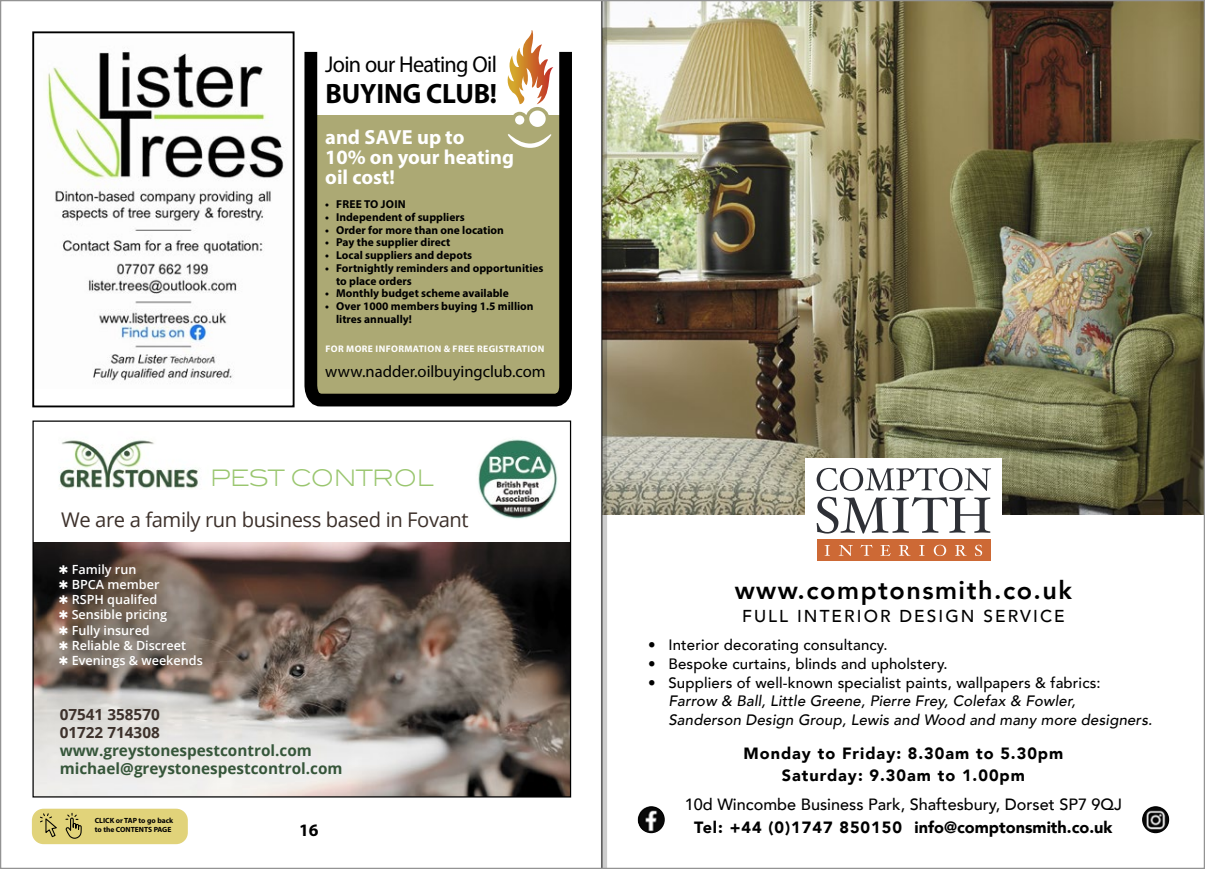
<style>
.page{position:relative;width:1205px;height:869px;background:#fff}
.page>*{position:absolute;margin:0;border:0;box-sizing:border-box;transform-origin:0 0}
.t1{font:700 28px "Myriad Pro";letter-spacing:-.005em;color:#000}
.t2{font:800 25.25px "Avenir";letter-spacing:.06em;color:#000}
.t3{font:23px "Myriad Pro";letter-spacing:-.03em;color:#000}
.t4{font:300 22.75px "Blair ITC Std";letter-spacing:-.03em;color:#9ac66f}
.t5{font:700 20.38px/20.4px "Myriad Pro";color:#fff}
.t6{font:20.25px "Open Sans";letter-spacing:-.02em;color:#3d312b}
.t7{font:700 17.5px "Myriad Pro";color:#000}
.t8{font:500 17.25px "Avenir";letter-spacing:.12em;color:#000}
.t9{font:16.62px "Myriad Pro";color:#000}
.t10{font:900 16.25px/22.5px "Avenir";letter-spacing:.06em;color:#000;text-align:center}
.t11{font:500 16.25px "Avenir";color:#000}
.t12{font:900 16.25px "Avenir";color:#000}
.t13{font:700 15.25px/17.9px "Open Sans";color:#36563a}
.t14{font:700 15.25px/17.9px "Open Sans";color:#3d312b}
.t15{font:500 15px "Avenir";letter-spacing:.01em;color:#000}
.t16{font:italic 500 15px/18.8px "Avenir";letter-spacing:.01em;color:#000}
.t17{font:600 12.62px/15.1px "Open Sans";color:#fff}
.t18{font:700 11.5px/12.8px "Myriad Pro";color:#000}
.t19{font:700 11.5px "Myriad Pro";letter-spacing:.02em;color:#000}
.t20{font:700 9.62px "Myriad Pro";letter-spacing:.04em;color:#fff}
.t21{font:700 7.5px/8.8px "Myriad Pro";color:#000}
</style>
<div class="page">
<img style="left:607px;top:2px;width:596px;height:512px">
<div style="left:806px;top:458px;width:196px;height:100px;background:#fff"></div>
<div style="left:817px;top:539px;width:174px;height:21px;background:#cd6935"></div>
<svg style="left:824px;top:544px;width:158px;height:11px"></svg>
<svg style="left:816px;top:496px;width:174px;height:37px"></svg>
<svg style="left:816px;top:467px;width:175px;height:23px"></svg>
<img style="left:637px;top:805px;width:28px;height:27px;border-radius:14px">
<img style="left:1142px;top:805px;width:27px;height:27px;border-radius:14px">
<img style="left:47px;top:52px;width:237px;height:329px">
<div style="left:32px;top:31px;width:262px;height:376px;border:2px solid #000"></div>
<svg style="left:304px;top:51px;width:268px;height:355px;background:#a19f78"></svg>
<svg style="left:508px;top:134px;width:43px;height:14px"></svg>
<div style="left:513px;top:113px;width:13px;height:13px;background:#fff;border-radius:50%"></div>
<div style="left:511px;top:112px;width:17px;height:16px;border:4px solid #aca974;border-radius:50%"></div>
<div style="left:527px;top:109px;width:20px;height:20px;background:#fff;border-radius:50%"></div>
<div style="left:526px;top:107px;width:23px;height:23px;border:4px solid #aca974;border-radius:50%"></div>
<svg style="left:506px;top:30px;width:47px;height:74px"></svg>
<img style="left:34px;top:542px;width:535px;height:253px">
<img style="left:59px;top:440px;width:140px;height:49px">
<img style="left:476px;top:436px;width:83px;height:84px;border-radius:42px">
<div style="left:32px;top:808px;width:156px;height:35px;background:#e1d37a;border-radius:12px"></div>
<svg style="left:40px;top:813px;width:42px;height:26px"></svg>
<svg style="left:602px;top:2px;width:5px;height:864px;background:#939087"></svg>
<hr style="left:601px;top:0;width:1px;height:868px;background:#000">
<h3 class="t3" style="left:325px;top:50px;width:173px">Join our Heating Oil</h3>
<h1 class="t1" style="left:325px;top:75px;width:173px">BUYING CLUB!</h1>
<h3 class="t5" style="left:325px;top:126px;width:190px">and SAVE up to<br>10% on your heating oil cost!</h3>
<p class="t19" style="left:325px;top:196px;width:82px">• FREE TO JOIN</p>
<p class="t18" style="left:325px;top:210px;width:141px">• Independent of suppliers</p>
<p class="t18" style="left:325px;top:223px;width:180px">• Order for more than one location</p>
<p class="t18" style="left:325px;top:235px;width:127px">• Pay the supplier direct</p>
<p class="t18" style="left:325px;top:248px;width:148px">• Local suppliers and depots</p>
<p class="t18" style="left:336px;top:261px;width:209px;text-indent:-11px">• Fortnightly reminders and opportunities to place orders</p>
<p class="t18" style="left:325px;top:286px;width:185px">• Monthly budget scheme available</p>
<p class="t18" style="left:336px;top:299px;width:199px;text-indent:-11px">• Over 1000 members buying 1.5 million litres annually!</p>
<p class="t20" style="left:325px;top:342px;width:221px">FOR MORE INFORMATION &amp; FREE REGISTRATION</p>
<h3 class="t9" style="left:325px;top:360px;width:222px">www.nadder.oilbuyingclub.com</h3>
<h3 class="t4" style="left:210px;top:465px;width:225px">PEST CONTROL</h3>
<h3 class="t6" style="left:61px;top:505px;width:409px">We are a family run business based in Fovant</h3>
<p class="t17" style="left:59px;top:561px;width:145px">✱ Family run<br>✱ BPCA member<br>✱ RSPH qualifed<br>✱ Sensible pricing<br>✱ Fully insured<br>✱ Reliable &amp; Discreet<br>✱ Evenings &amp; weekends</p>
<h2 class="t2" style="left:735px;top:570px;width:339px">www.comptonsmith.co.uk</h2>
<h3 class="t8" style="left:742px;top:600px;width:324px">FULL INTERIOR DESIGN SERVICE</h3>
<h3 class="t15" style="left:648px;top:631px;width:241px">• Interior decorating consultancy.</h3>
<h3 class="t15" style="left:648px;top:650px;width:301px">• Bespoke curtains, blinds and upholstery.</h3>
<h3 class="t15" style="left:648px;top:669px;width:454px">• Suppliers of well-known specialist paints, wallpapers &amp; fabrics:</h3>
<h3 class="t16" style="left:668px;top:691px;width:485px">Farrow &amp; Ball, Little Greene, Pierre Frey, Colefax &amp; Fowler,<br>Sanderson Design Group, Lewis and Wood and many more designers.</h3>
<h3 class="t10" style="left:743px;top:741px;width:321px">Monday to Friday: 8.30am to 5.30pm<br>Saturday: 9.30am to 1.00pm</h3>
<h3 class="t11" style="left:685px;top:790px;width:439px">10d Wincombe Business Park, Shaftesbury, Dorset SP7 9QJ</h3>
<h3 class="t12" style="left:694px;top:813px;width:420px">Tel: +44 (0)1747 850150 info@comptonsmith.co.uk</h3>
<h3 class="t14" style="left:60px;top:705px;width:102px">07541 358570<br>01722 714308</h3>
<h3 class="t13" style="left:60px;top:740px;width:284px">www.greystonespestcontrol.com michael@greystonespestcontrol.com</h3>
<p class="t21" style="left:95px;top:815px;width:80px">CLICK or TAP to go back to the CONTENTS PAGE</p>
<h3 class="t7" style="left:299px;top:818px;width:21px">16</h3>
<h3 class="t7" style="left:903px;top:818px;width:21px">17</h3>
</div>
